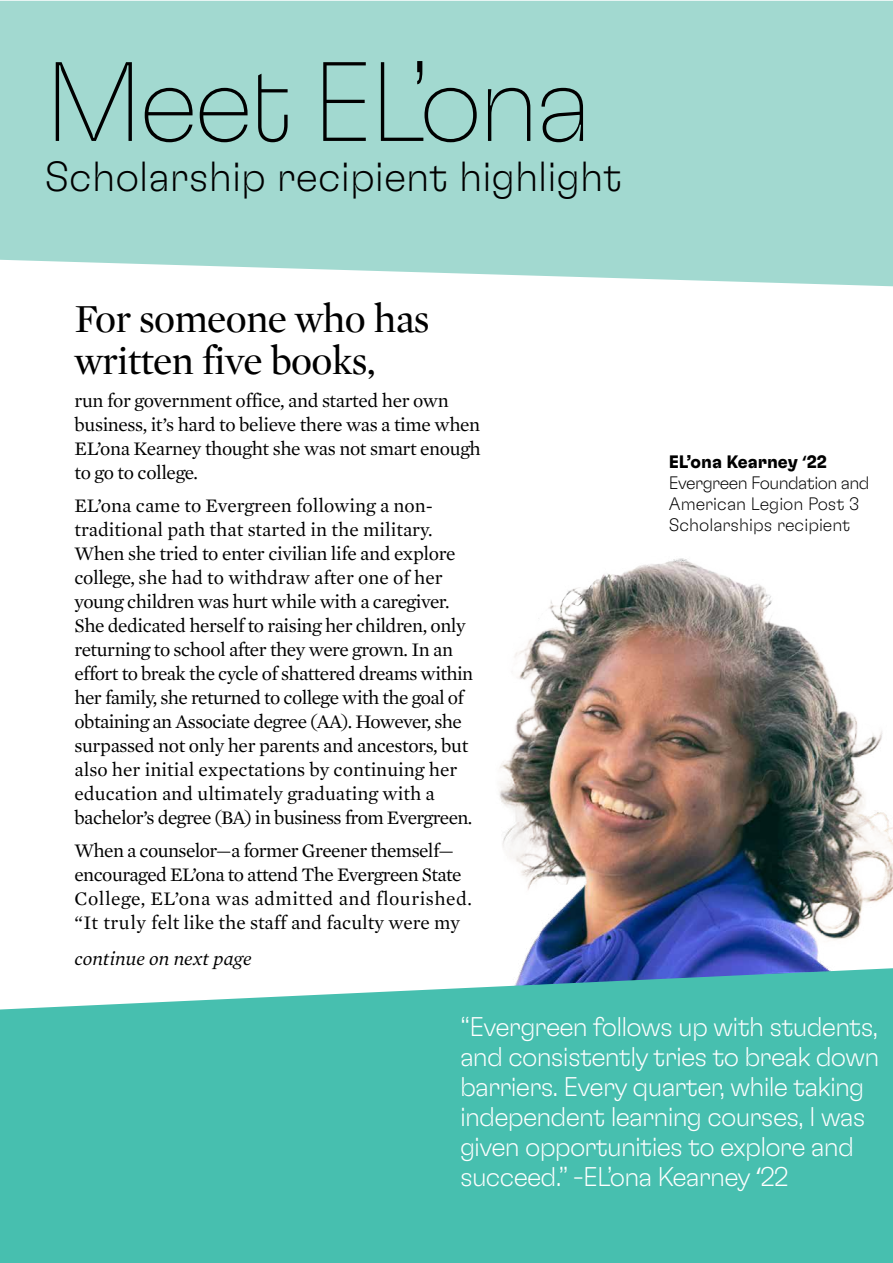
<style>
.page{position:relative;width:893px;height:1263px;background:#fff}
.page>*{position:absolute;margin:0;border:0;box-sizing:border-box;transform-origin:0 0}
.t1{font:112.5px "GT Flexa Lazer";letter-spacing:-.035em;color:#000}
.t2{font:100 42px "GT Flexa";color:#000}
.t3{font:40.5px/42px "Mercury Display";letter-spacing:-.02em;color:#000}
.t4{font:100 27px/30px "GT Flexa";letter-spacing:-.03em;color:#fff}
.t5{font:19.5px/24px "Mercury Text G1";letter-spacing:-.02em;color:#000}
.t6{font:italic 19.5px "Mercury Text G1";color:#000}
.t7{font:100 18px/21px "GT Flexa";color:#000}
.s1{font-weight:700}
.s2{font-family:"Myriad Pro";font-weight:700}
.s3{font-family:"Myriad Pro";font-weight:400}
</style>
<div class="page">
<div style="left:0;top:1px;width:893px;height:285px;background:#a2d9d0"></div>
<img style="left:499px;top:558px;width:394px;height:410px">
<svg style="left:0;top:968px;width:893px;height:295px;background:#51c1b3"></svg>
<h1 class="t1" style="left:44px;top:34px;width:549px">Meet EL’ona</h1>
<h2 class="t2" style="left:44px;top:151px;width:579px">Scholarship recipient highlight</h2>
<h3 class="t3" style="left:74px;top:298px;width:357px">For someone who has written five books,</h3>
<p class="t5" style="left:74px;top:389px;width:408px">run for government office, and started her own business, it’s hard to believe there was a time when EL’ona Kearney thought she was not smart enough to go to college.</p>
<p class="t5" style="left:74px;top:494px;width:400px">EL’ona came to Evergreen following a non&shy;traditional path that started in the military.<br>When she tried to enter civilian life and explore college, she had to withdraw after one of her young children was hurt while with a caregiver.<br>She dedicated herself to raising her children, only returning to school after they were grown. In an effort to break the cycle of shattered dreams within her family, she returned to college with the goal of obtaining an Associate degree (AA). However, she surpassed not only her parents and ancestors, but also her initial expectations by continuing her education and ultimately graduating with a bachelor’s degree (BA) in business from Evergreen.</p>
<p class="t5" style="left:74px;top:839px;width:399px">When a counselor—a former Greener themself— encouraged EL’ona to attend The Evergreen State College, EL’ona was admitted and flourished. “It truly felt like the staff and faculty were my</p>
<p class="t6" style="left:74px;top:947px;width:179px">continue on next page</p>
<p class="t7" style="left:669px;top:450px;width:202px"><span class="s1">EL’ona Kearney</span> <span class="s2">‘</span><span class="s1">22<br></span>Evergreen Foundation and<br>American Legion Post 3<br>Scholarships recipient</p>
<h3 class="t4" style="left:460px;top:1010px;width:421px">“Evergreen follows up with students, and consistently tries to break down barriers. Every quarter, while taking independent learning courses, I was given opportunities to explore and succeed.” -EL’ona Kearney <span class="s3">‘</span>22</h3>
</div>
